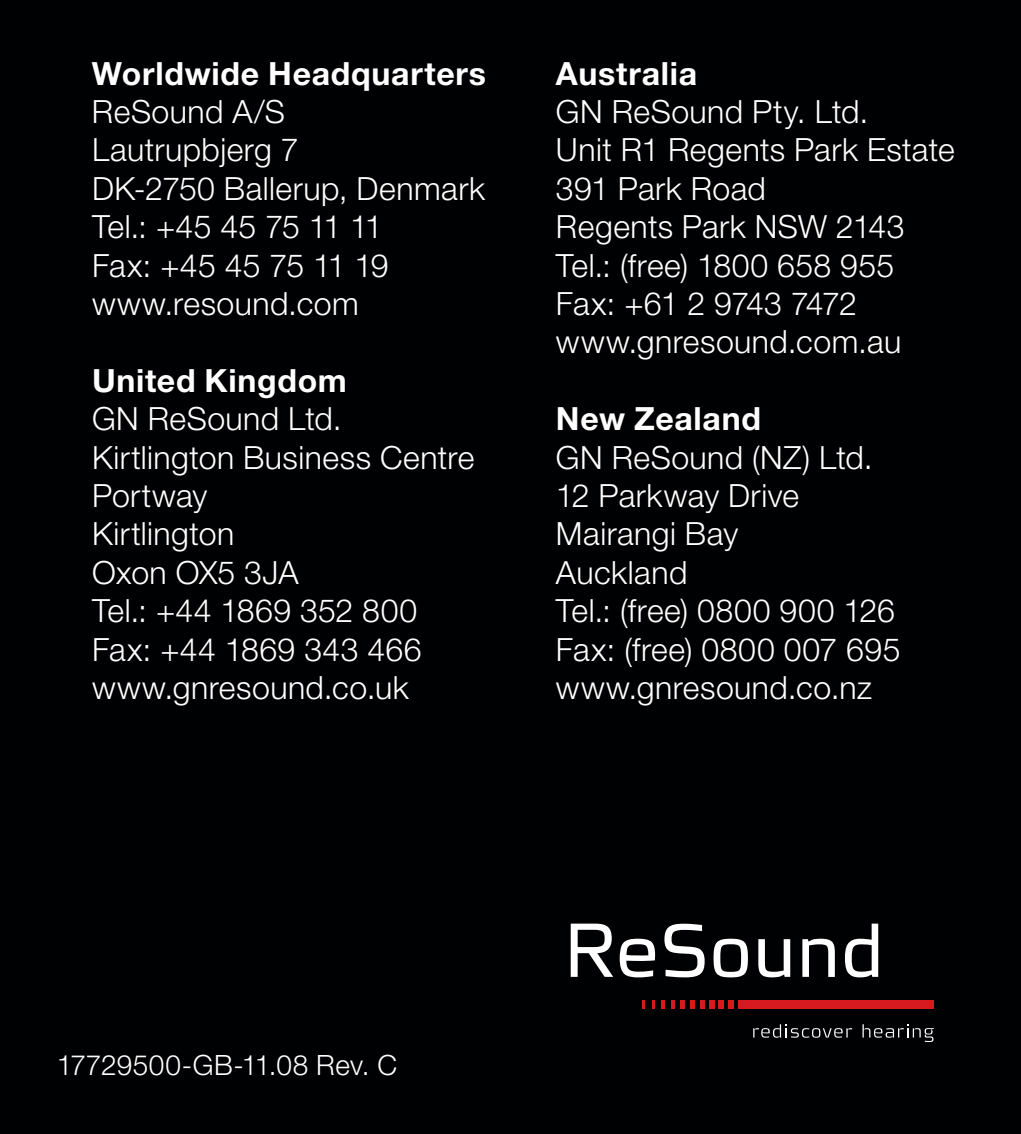
<style>
.page{position:relative;width:1021px;height:1134px;background:#fff}
.page>*{position:absolute;margin:0;border:0;box-sizing:border-box;transform-origin:0 0}
.t1{font:300 32px/38.4px "Helvetica Neue LT Pro";letter-spacing:.015em;color:#fff}
.t2{font:700 32px "Helvetica Neue LT Pro";letter-spacing:.025em;color:#fff}
.t3{font:300 28px "Helvetica Neue LT Pro";letter-spacing:.005em;color:#fff}
</style>
<div class="page">
<div style="left:0;top:0;width:1020px;height:1134px;background:#000102"></div>
<svg style="left:812px;top:1028px;width:8px;height:10px"></svg>
<svg style="left:822px;top:1028px;width:30px;height:10px"></svg>
<svg style="left:753px;top:1024px;width:56px;height:14px"></svg>
<svg style="left:862px;top:1024px;width:71px;height:18px"></svg>
<div style="left:738px;top:1000px;width:195px;height:9px;background:#d71920"></div>
<svg style="left:642px;top:1000px;width:2px;height:9px"></svg>
<svg style="left:652px;top:1000px;width:2px;height:9px"></svg>
<svg style="left:661px;top:1000px;width:3px;height:9px"></svg>
<svg style="left:671px;top:1000px;width:3px;height:9px"></svg>
<svg style="left:680px;top:1000px;width:4px;height:9px"></svg>
<svg style="left:690px;top:1000px;width:4px;height:9px"></svg>
<div style="left:699px;top:1000px;width:5px;height:9px;background:#d71920"></div>
<div style="left:709px;top:1000px;width:5px;height:9px;background:#d71920"></div>
<div style="left:718px;top:1000px;width:6px;height:9px;background:#d71920"></div>
<div style="left:728px;top:1000px;width:6px;height:9px;background:#d71920"></div>
<svg style="left:619px;top:939px;width:36px;height:38px"></svg>
<svg style="left:664px;top:924px;width:40px;height:53px"></svg>
<svg style="left:713px;top:939px;width:35px;height:38px"></svg>
<svg style="left:758px;top:939px;width:32px;height:38px"></svg>
<svg style="left:802px;top:939px;width:32px;height:38px"></svg>
<svg style="left:845px;top:924px;width:33px;height:53px"></svg>
<svg style="left:570px;top:924px;width:43px;height:53px"></svg>
<p class="t2" style="left:92px;top:53px;width:395px">Worldwide Headquarters</p>
<p class="t1" style="left:92px;top:92px;width:394px">ReSound A/S<br>Lautrupbjerg 7<br>DK-2750 Ballerup, Denmark<br>Tel.: +45 45 75 11 11<br>Fax: +45 45 75 11 19 www.resound.com</p>
<p class="t2" style="left:92px;top:361px;width:256px">United Kingdom</p>
<p class="t1" style="left:92px;top:399px;width:384px">GN ReSound Ltd.<br>Kirtlington Business Centre<br>Portway<br>Kirtlington<br>Oxon OX5 3JA<br>Tel.: +44 1869 352 800<br>Fax: +44 1869 343 466 www.gnresound.co.uk</p>
<p class="t2" style="left:556px;top:53px;width:143px">Australia</p>
<p class="t1" style="left:556px;top:92px;width:400px">GN ReSound Pty. Ltd.<br>Unit R1 Regents Park Estate<br>391 Park Road<br>Regents Park NSW 2143<br>Tel.: (free) 1800 658 955<br>Fax: +61 2 9743 7472 www.gnresound.com.au</p>
<p class="t2" style="left:556px;top:399px;width:206px">New Zealand</p>
<p class="t1" style="left:556px;top:437px;width:346px">GN ReSound (NZ) Ltd.<br>12 Parkway Drive<br>Mairangi Bay<br>Auckland<br>Tel.: (free) 0800 900 126<br>Fax: (free) 0800 007 695 www.gnresound.co.nz</p>
<p class="t3" style="left:57px;top:1047px;width:342px">17729500-GB-11.08 Rev. C</p>
</div>
